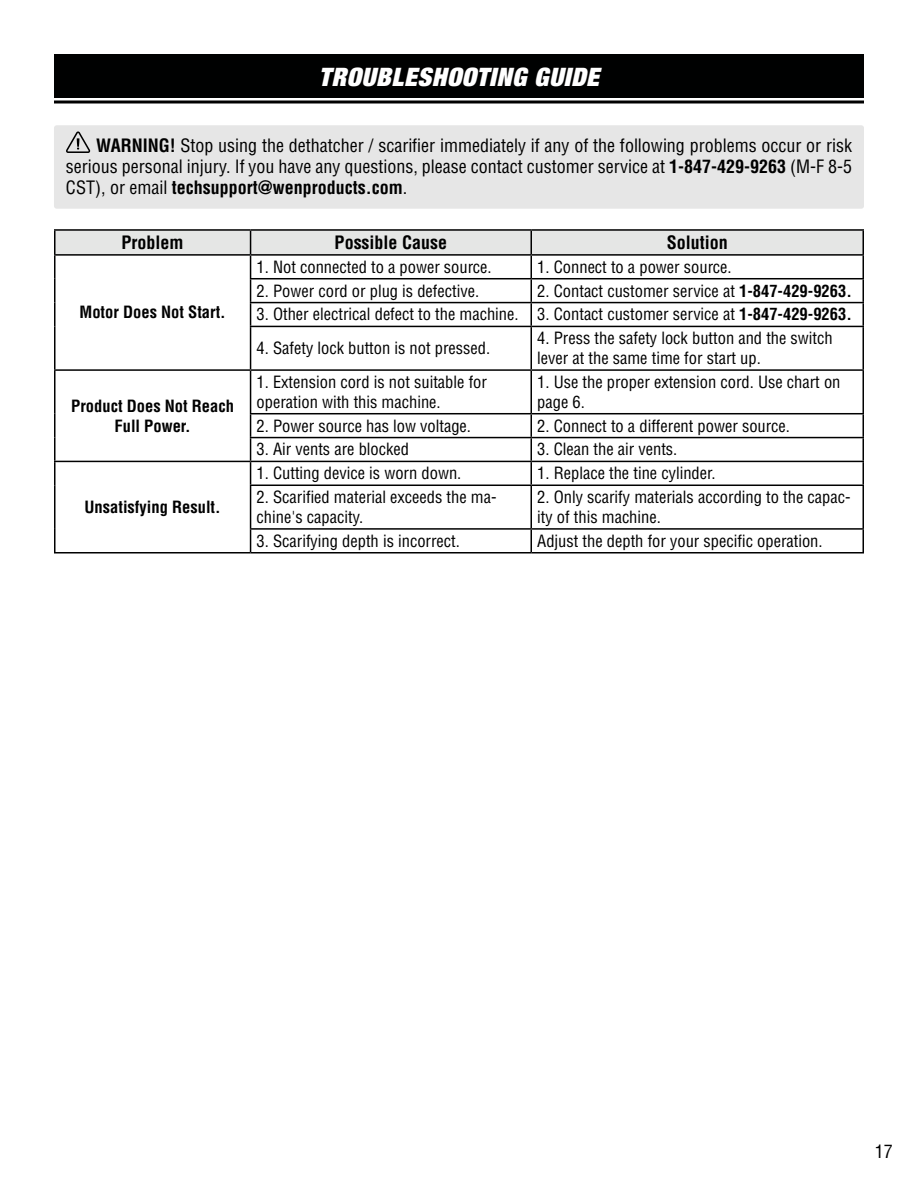
<style>
.page{position:relative;width:918px;height:1188px;background:#fff}
.page>*{position:absolute;margin:0;border:0;box-sizing:border-box;transform-origin:0 0}
.t1{font:italic 900 expanded 25.5px "Helvetica Neue";letter-spacing:.025em;color:#fff}
.t2{font:condensed 18px/21px "Helvetica LT Std";color:#000;text-align:justify}
.t3{font:700 condensed 18px "Helvetica LT Std";color:#000}
.t4{font:condensed 16.5px/19.8px "Helvetica LT Std";color:#000}
.t5{font:700 condensed 16.5px/19.8px "Helvetica LT Std";color:#000;text-align:center}
.s1{font-weight:700}
</style>
<div class="page">
<div style="left:54px;top:54px;width:810px;height:44px;background:#000101"></div>
<svg style="left:54px;top:100px;width:810px;height:4px;background:#3f3f3f"></svg>
<div style="left:54px;top:125px;width:810px;height:84px;background:#e6e6e6;border-radius:3px"></div>
<svg style="left:66px;top:131px;width:24px;height:22px"></svg>
<hr style="left:54px;top:229px;width:197px;height:2px;background:#000">
<hr style="left:54px;top:231px;width:2px;height:23px;background:#000">
<hr style="left:251px;top:229px;width:280px;height:2px;background:#000">
<hr style="left:531px;top:229px;width:333px;height:2px;background:#000">
<hr style="left:862px;top:231px;width:2px;height:23px;background:#000">
<hr style="left:54px;top:254px;width:197px;height:2px;background:#000">
<hr style="left:54px;top:256px;width:2px;height:23px;background:#000">
<hr style="left:531px;top:254px;width:333px;height:2px;background:#000">
<hr style="left:862px;top:256px;width:2px;height:22px;background:#000">
<hr style="left:54px;top:279px;width:2px;height:24px;background:#000">
<hr style="left:531px;top:278px;width:333px;height:1px;background:#000">
<hr style="left:862px;top:279px;width:2px;height:23px;background:#000">
<hr style="left:54px;top:303px;width:2px;height:23px;background:#000">
<svg style="left:55px;top:230px;width:808px;height:96px"></svg>
<hr style="left:531px;top:302px;width:333px;height:1px;background:#000">
<hr style="left:530px;top:303px;width:2px;height:23px;background:#000">
<hr style="left:862px;top:303px;width:2px;height:23px;background:#000">
<hr style="left:54px;top:326px;width:2px;height:43px;background:#000">
<hr style="left:250px;top:326px;width:281px;height:1px;background:#000">
<hr style="left:250px;top:327px;width:1px;height:42px;background:#000">
<hr style="left:531px;top:326px;width:333px;height:1px;background:#000">
<hr style="left:530px;top:327px;width:2px;height:42px;background:#000">
<hr style="left:862px;top:327px;width:2px;height:42px;background:#000">
<hr style="left:54px;top:369px;width:197px;height:2px;background:#000">
<hr style="left:54px;top:371px;width:2px;height:43px;background:#000">
<hr style="left:251px;top:369px;width:280px;height:2px;background:#000">
<hr style="left:250px;top:371px;width:1px;height:42px;background:#000">
<hr style="left:531px;top:369px;width:333px;height:2px;background:#000">
<hr style="left:530px;top:371px;width:2px;height:42px;background:#000">
<hr style="left:862px;top:371px;width:2px;height:42px;background:#000">
<hr style="left:54px;top:414px;width:2px;height:24px;background:#000">
<hr style="left:250px;top:413px;width:281px;height:1px;background:#000">
<hr style="left:531px;top:413px;width:333px;height:1px;background:#000">
<hr style="left:530px;top:414px;width:2px;height:23px;background:#000">
<hr style="left:862px;top:414px;width:2px;height:23px;background:#000">
<hr style="left:54px;top:438px;width:2px;height:23px;background:#000">
<hr style="left:250px;top:437px;width:281px;height:1px;background:#000">
<hr style="left:531px;top:437px;width:333px;height:1px;background:#000">
<hr style="left:530px;top:438px;width:2px;height:23px;background:#000">
<hr style="left:862px;top:438px;width:2px;height:23px;background:#000">
<hr style="left:54px;top:461px;width:197px;height:1px;background:#000">
<hr style="left:54px;top:462px;width:2px;height:23px;background:#000">
<hr style="left:251px;top:461px;width:280px;height:1px;background:#000">
<svg style="left:250px;top:414px;width:1px;height:71px"></svg>
<hr style="left:531px;top:461px;width:333px;height:1px;background:#000">
<hr style="left:530px;top:462px;width:2px;height:23px;background:#000">
<hr style="left:862px;top:462px;width:2px;height:23px;background:#000">
<hr style="left:54px;top:485px;width:2px;height:44px;background:#000">
<hr style="left:250px;top:485px;width:281px;height:1px;background:#000">
<hr style="left:250px;top:486px;width:1px;height:42px;background:#000">
<hr style="left:531px;top:485px;width:333px;height:1px;background:#000">
<hr style="left:530px;top:486px;width:2px;height:42px;background:#000">
<hr style="left:862px;top:486px;width:2px;height:42px;background:#000">
<hr style="left:54px;top:529px;width:2px;height:23px;background:#000">
<hr style="left:250px;top:528px;width:281px;height:2px;background:#000">
<svg style="left:250px;top:530px;width:1px;height:22px"></svg>
<hr style="left:531px;top:528px;width:333px;height:2px;background:#000">
<hr style="left:530px;top:530px;width:2px;height:22px;background:#000">
<hr style="left:862px;top:530px;width:2px;height:22px;background:#000">
<hr style="left:54px;top:552px;width:197px;height:2px;background:#000">
<hr style="left:251px;top:552px;width:280px;height:2px;background:#000">
<hr style="left:531px;top:552px;width:333px;height:2px;background:#000">
<h1 class="t1" style="left:319px;top:61px;width:282px">TROUBLESHOOTING GUIDE</h1>
<p class="t2" style="left:66px;top:135px;width:788px;text-indent:30px"><span class="s1">WARNING!</span> Stop using the dethatcher / scarifier immediately if any of the following problems occur or risk serious personal injury. If you have any questions, please contact customer service at <span class="s1">1-847-429-9263</span> (M-F 8-5<br>CST), or email <span class="s1">techsupport@wenproducts.com</span>.</p>
<p class="t3" style="left:122px;top:231px;width:64px">Problem</p>
<p class="t3" style="left:335px;top:231px;width:114px">Possible Cause</p>
<p class="t3" style="left:667px;top:231px;width:63px">Solution</p>
<p class="t5" style="left:80px;top:302px;width:148px">Motor Does Not Start.</p>
<p class="t5" style="left:71px;top:396px;width:164px">Product Does Not Reach<br>Full Power.</p>
<p class="t5" style="left:85px;top:497px;width:138px">Unsatisfying Result.</p>
<p class="t4" style="left:257px;top:257px;width:237px">1. Not connected to a power source.</p>
<p class="t4" style="left:537px;top:257px;width:196px">1. Connect to a power source.</p>
<p class="t4" style="left:257px;top:281px;width:224px">2. Power cord or plug is defective.</p>
<p class="t4" style="left:537px;top:281px;width:316px">2. Contact customer service at <span class="s1">1-847-429-9263.</span></p>
<p class="t4" style="left:257px;top:304px;width:597px">3. Other electrical defect to the machine. 3. Contact customer service at <span class="s1">1-847-429-9263.</span></p>
<p class="t4" style="left:257px;top:338px;width:235px">4. Safety lock button is not pressed.</p>
<p class="t4" style="left:537px;top:328px;width:297px">4. Press the safety lock button and the switch lever at the same time for start up.</p>
<p class="t4" style="left:257px;top:372px;width:232px">1. Extension cord is not suitable for operation with this machine.</p>
<p class="t4" style="left:537px;top:372px;width:305px">1. Use the proper extension cord. Use chart on page 6.</p>
<p class="t4" style="left:257px;top:416px;width:216px">2. Power source has low voltage.</p>
<p class="t4" style="left:537px;top:416px;width:254px">2. Connect to a different power source.</p>
<p class="t4" style="left:257px;top:439px;width:154px">3. Air vents are blocked</p>
<p class="t4" style="left:537px;top:439px;width:142px">3. Clean the air vents.</p>
<p class="t4" style="left:257px;top:463px;width:206px">1. Cutting device is worn down.</p>
<p class="t4" style="left:537px;top:463px;width:180px">1. Replace the tine cylinder.</p>
<p class="t4" style="left:257px;top:487px;width:242px">2. Scarified material exceeds the ma&shy;chine's capacity.</p>
<p class="t4" style="left:537px;top:487px;width:315px">2. Only scarify materials according to the capac&shy;ity of this machine.</p>
<p class="t4" style="left:257px;top:531px;width:205px">3. Scarifying depth is incorrect.</p>
<p class="t4" style="left:537px;top:531px;width:287px">Adjust the depth for your specific operation.</p>
<p class="t2" style="left:875px;top:1141px;width:19px">17</p>
</div>
